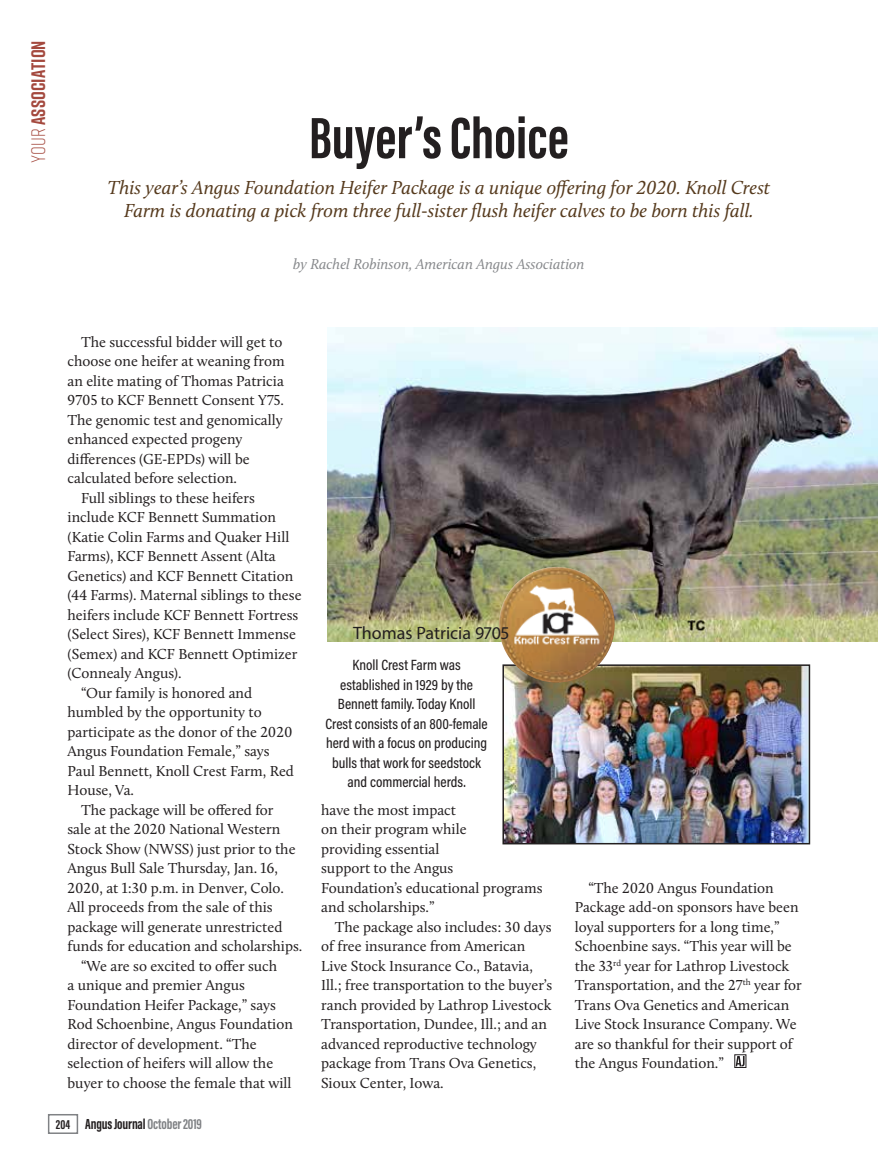
<style>
.page{position:relative;width:878px;height:1168px;background:#fff}
.page>*{position:absolute;margin:0;border:0;box-sizing:border-box;transform-origin:0 0}
.T2_Hed{font:700 60px "Acumin Pro Extra Cond";color:#231f20}
.T2_Deck{font:italic 19.5px/22.5px "Calluna";color:#563a1d;text-align:center}
.t1{font:700 19.5px "Rift";letter-spacing:.005em;color:#a4493e}
.Body_Text{font:18px "Myriad Pro";color:#231f20}
.Body_Text-2{font:15px/19.5px "Calluna";color:#231f20}
.photo_caption{font:500 15px/19.5px "Acumin Pro Cond";color:#231f20;text-align:center}
.T2_Deck-2{font:italic 15px "Calluna";color:#87898c}
.t2{font:700 15px "Acumin Pro Extra Cond";letter-spacing:-.01em;color:#231f20}
.s1{font-weight:300}
.s2{font-size:13.5px}
.s3{color:#808285}
</style>
<div class="page">
<div style="left:734px;top:1054px;width:12px;height:14px;border:1px solid #231f20"></div>
<svg style="left:735px;top:1056px;width:9px;height:10px"></svg>
<img style="left:327px;top:328px;width:551px;height:314px">
<img style="left:505px;top:667px;width:302px;height:174px">
<div style="left:502px;top:664px;width:308px;height:180px;border:2px solid #231f20"></div>
<img style="left:499px;top:567px;width:115px;height:115px">
<img style="left:509px;top:580px;width:96px;height:71px">
<div style="left:48px;top:1114px;width:30px;height:20px;border:2px solid #808285"></div>
<h2 class="t1" style="left:24px;top:163px;width:124px;rotate:-90deg"><span class="s1">Your</span> ASSOCIATION</h2>
<p class="T2_Hed" style="left:309px;top:101px;width:261px">Buyer’s Choice</p>
<p class="T2_Deck" style="left:108px;top:176px;width:664px">This year’s Angus Foundation Heifer Package is a unique offering for 2020. Knoll Crest<br>Farm is donating a pick from three full-sister flush heifer calves to be born this fall.</p>
<p class="T2_Deck-2" style="left:293px;top:255px;width:293px">by Rachel Robinson, American Angus Association</p>
<p class="Body_Text-2" style="left:68px;top:332px;width:219px;text-indent:14px">The successful bidder will get to choose one heifer at weaning from an elite mating of Thomas Patricia<br>9705 to KCF Bennett Consent Y75.<br>The genomic test and genomically enhanced expected progeny differences (GE-EPDs) will be calculated before selection.</p>
<p class="Body_Text-2" style="left:68px;top:488px;width:235px;text-indent:14px">Full siblings to these heifers include KCF Bennett Summation (Katie Colin Farms and Quaker Hill Farms), KCF Bennett Assent (Alta Genetics) and KCF Bennett Citation (44 Farms). Maternal siblings to these heifers include KCF Bennett Fortress (Select Sires), KCF Bennett Immense (Semex) and KCF Bennett Optimizer (Connealy Angus).</p>
<p class="Body_Text-2" style="left:68px;top:683px;width:228px;text-indent:14px">“Our family is honored and humbled by the opportunity to participate as the donor of the 2020<br>Angus Foundation Female,” says<br>Paul Bennett, Knoll Crest Farm, Red<br>House, Va.</p>
<p class="Body_Text-2" style="left:68px;top:800px;width:236px;text-indent:14px">The package will be offered for<br>sale at the 2020 National Western Stock Show (NWSS) just prior to the Angus Bull Sale Thursday, Jan. 16, 2020, at 1:30 p.m. in Denver, Colo.<br>All proceeds from the sale of this package will generate unrestricted funds for education and scholarships.</p>
<p class="Body_Text-2" style="left:68px;top:956px;width:227px;text-indent:14px">“We are so excited to offer such<br>a unique and premier Angus<br>Foundation Heifer Package,” says<br>Rod Schoenbine, Angus Foundation director of development. “The selection of heifers will allow the buyer to choose the female that will</p>
<p class="t2" style="left:56px;top:1115px;width:148px"><span class="s2">204</span> Angus Journal <span class="s3">October 2019</span></p>
<p class="Body_Text" style="left:353px;top:622px;width:158px">Thomas Patricia 9705</p>
<p class="photo_caption" style="left:325px;top:655px;width:164px">Knoll Crest Farm was established in 1929 by the<br>Bennett family. Today Knoll<br>Crest consists of an 800-female herd with a focus on producing bulls that work for seedstock and commercial herds.</p>
<p class="Body_Text-2" style="left:321px;top:800px;width:223px">have the most impact<br>on their program while<br>providing essential<br>support to the Angus<br>Foundation’s educational programs and scholarships.”</p>
<p class="Body_Text-2" style="left:321px;top:917px;width:232px;text-indent:14px">The package also includes: 30 days of free insurance from American Live Stock Insurance Co., Batavia, Ill.; free transportation to the buyer’s ranch provided by Lathrop Livestock Transportation, Dundee, Ill.; and an advanced reproductive technology package from Trans Ova Genetics, Sioux Center, Iowa.</p>
<p class="Body_Text-2" style="left:574px;top:878px;width:228px;text-indent:14px">“The 2020 Angus Foundation<br>Package add-on sponsors have been loyal supporters for a long time,”<br>Schoenbine says. “This year will be the 33<sup>rd</sup> year for Lathrop Livestock<br>Transportation, and the 27<sup>th</sup> year for<br>Trans Ova Genetics and American<br>Live Stock Insurance Company. We are so thankful for their support of the Angus Foundation.”</p>
</div>
